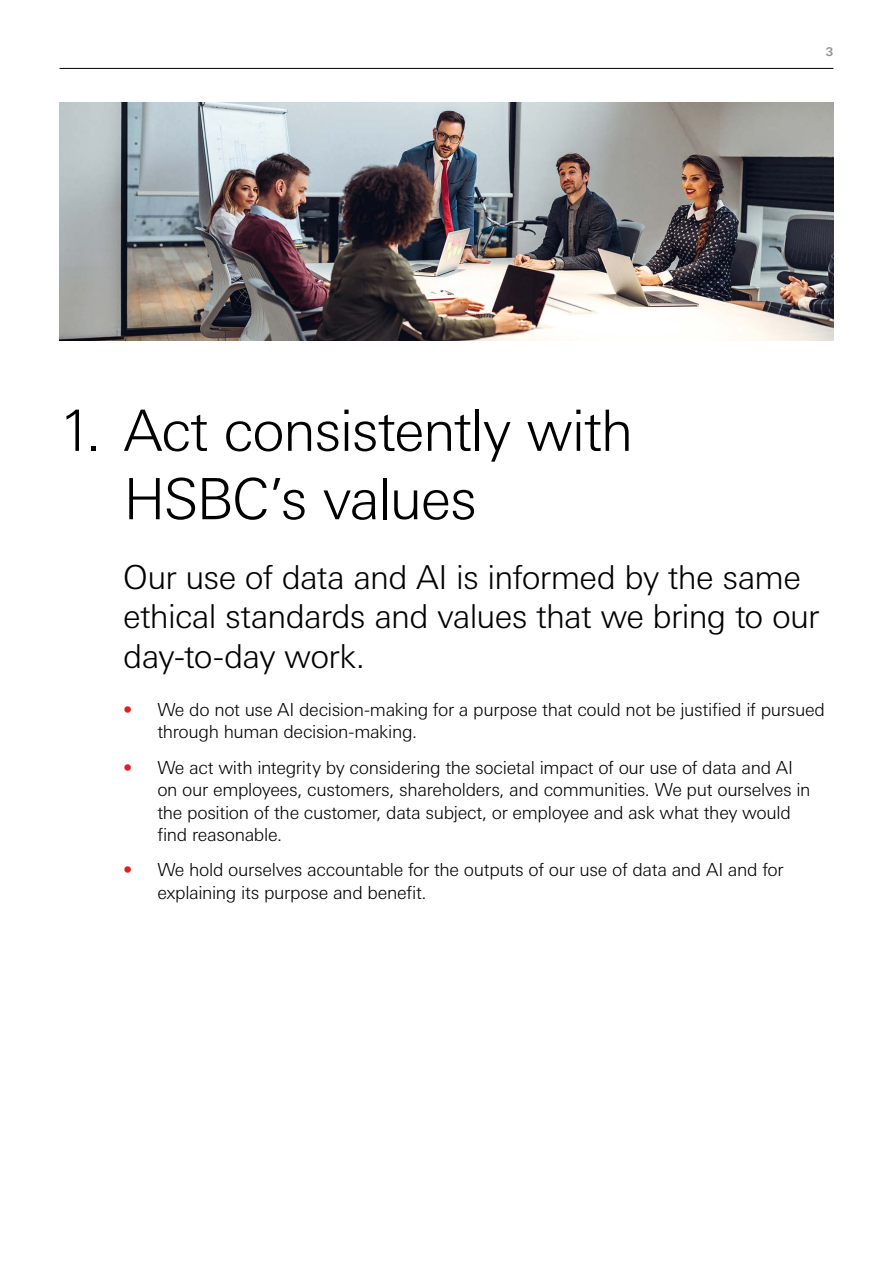
<style>
.page{position:relative;width:893px;height:1263px;background:#fff}
.page>*{position:absolute;margin:0;border:0;box-sizing:border-box;transform-origin:0 0}
.Heading_L1{font:300 57px/68.4px "Univers Nextfor HSBC";letter-spacing:-.03em;color:#000}
.Heading_L2{font:300 33px/39.6px "Univers Nextfor HSBC";letter-spacing:-.025em;color:#000}
.t1{font:300 18px/22.5px "Univers Nextfor HSBC";letter-spacing:-.02em;color:#000}
.t2{font:700 12px "Univers Nextfor HSBC";color:#939598}
.s1{color:#e31e22}
</style>
<div class="page">
<hr style="left:60px;top:68px;width:773px;height:1px;background:#000">
<img style="left:60px;top:102px;width:773px;height:238px">
<h1 class="Heading_L1" style="left:123px;top:393px;width:512px;text-indent:-64px">1. Act consistently with<br>HSBC’s values</h1>
<p class="t2" style="left:826px;top:43px;width:9px">3</p>
<h2 class="Heading_L2" style="left:123px;top:555px;width:698px">Our use of data and AI is informed by the same ethical standards and values that we bring to our day-to-day work.</h2>
<p class="t1" style="left:157px;top:697px;width:669px;text-indent:-34px"><span class="s1">•</span> We do not use AI decision-making for a purpose that could not be justified if pursued through human decision-making.</p>
<p class="t1" style="left:157px;top:755px;width:655px;text-indent:-34px"><span class="s1">•</span> We act with integrity by considering the societal impact of our use of data and AI on our employees, customers, shareholders, and communities. We put ourselves in the position of the customer, data subject, or employee and ask what they would find reasonable.</p>
<p class="t1" style="left:157px;top:857px;width:628px;text-indent:-34px"><span class="s1">•</span> We hold ourselves accountable for the outputs of our use of data and AI and for explaining its purpose and benefit.</p>
</div>
